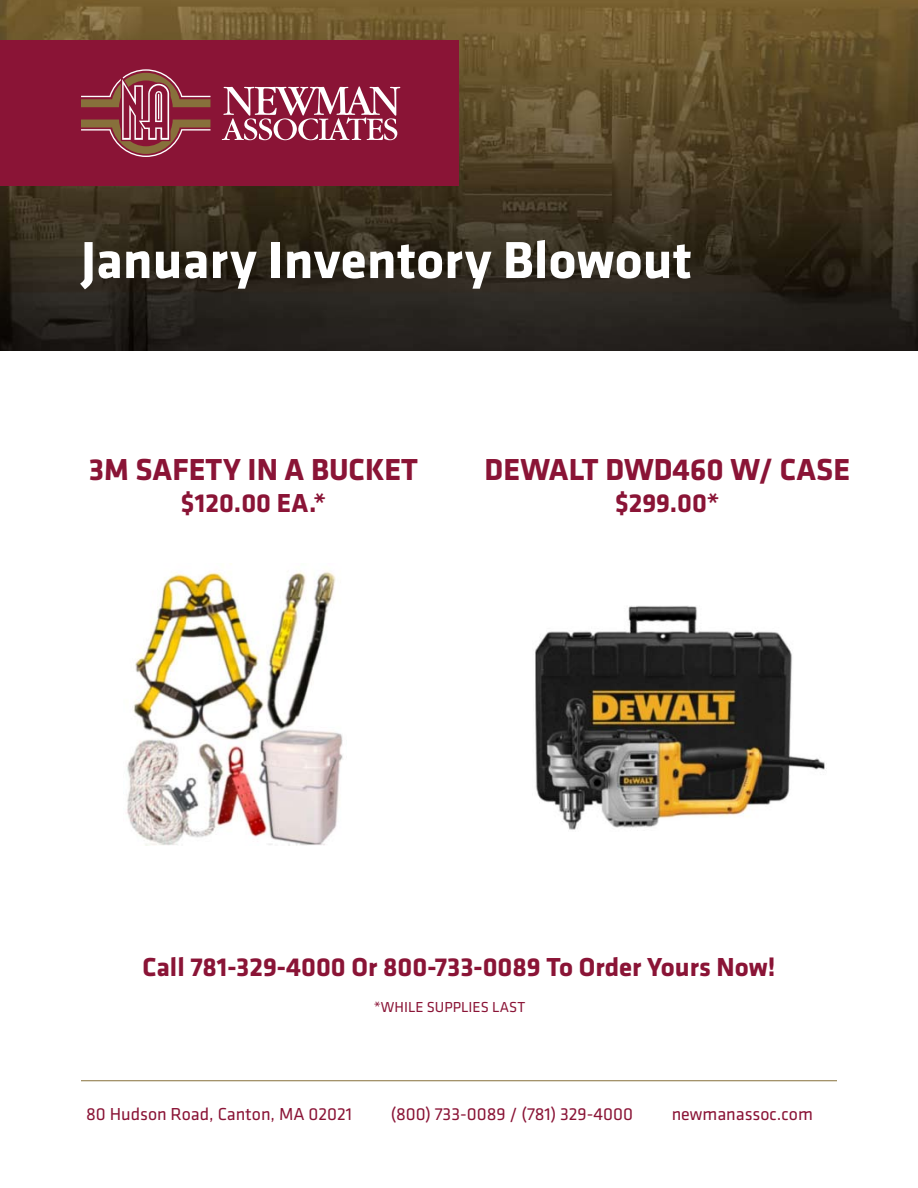
<style>
.page{position:relative;width:918px;height:1188px;background:#fff}
.page>*{position:absolute;margin:0;border:0;box-sizing:border-box;transform-origin:0 0}
.t1{font:700 54px "Klavika";color:#fff}
.t2{font:700 31.5px "Klavika";color:#8a1436}
.t3{font:700 27px "Klavika";color:#8a1436}
.t4{font:18px "Klavika";color:#8a1436}
.t5{font:15px "Klavika";color:#8a1436}
</style>
<div class="page">
<img style="left:0;top:0;width:918px;height:351px">
<div style="left:0;top:40px;width:459px;height:146px;background:#8a1436"></div>
<svg style="left:222px;top:86px;width:178px;height:54px"></svg>
<svg style="left:81px;top:69px;width:129px;height:88px"></svg>
<hr style="left:81px;top:1080px;width:756px;height:1px;background:#87703b">
<img style="left:127px;top:563px;width:216px;height:282px">
<img style="left:535px;top:605px;width:290px;height:225px">
<h1 class="t1" style="left:81px;top:221px;width:613px">January Inventory Blowout</h1>
<h2 class="t2" style="left:89px;top:446px;width:331px">3M SAFETY IN A BUCKET</h2>
<h3 class="t3" style="left:181px;top:484px;width:147px">$120.00 EA.*</h3>
<h2 class="t2" style="left:485px;top:446px;width:367px">DEWALT DWD460 W/ CASE</h2>
<h3 class="t3" style="left:615px;top:484px;width:106px">$299.00*</h3>
<h3 class="t3" style="left:143px;top:947px;width:634px">Call 781-329-4000 Or 800-733-0089 To Order Yours Now!</h3>
<p class="t5" style="left:374px;top:997px;width:153px">*WHILE SUPPLIES LAST</p>
<p class="t4" style="left:86px;top:1102px;width:268px">80 Hudson Road, Canton, MA 02021</p>
<p class="t4" style="left:391px;top:1102px;width:244px">(800) 733-0089 / (781) 329-4000</p>
<p class="t4" style="left:672px;top:1102px;width:143px">newmanassoc.com</p>
</div>
